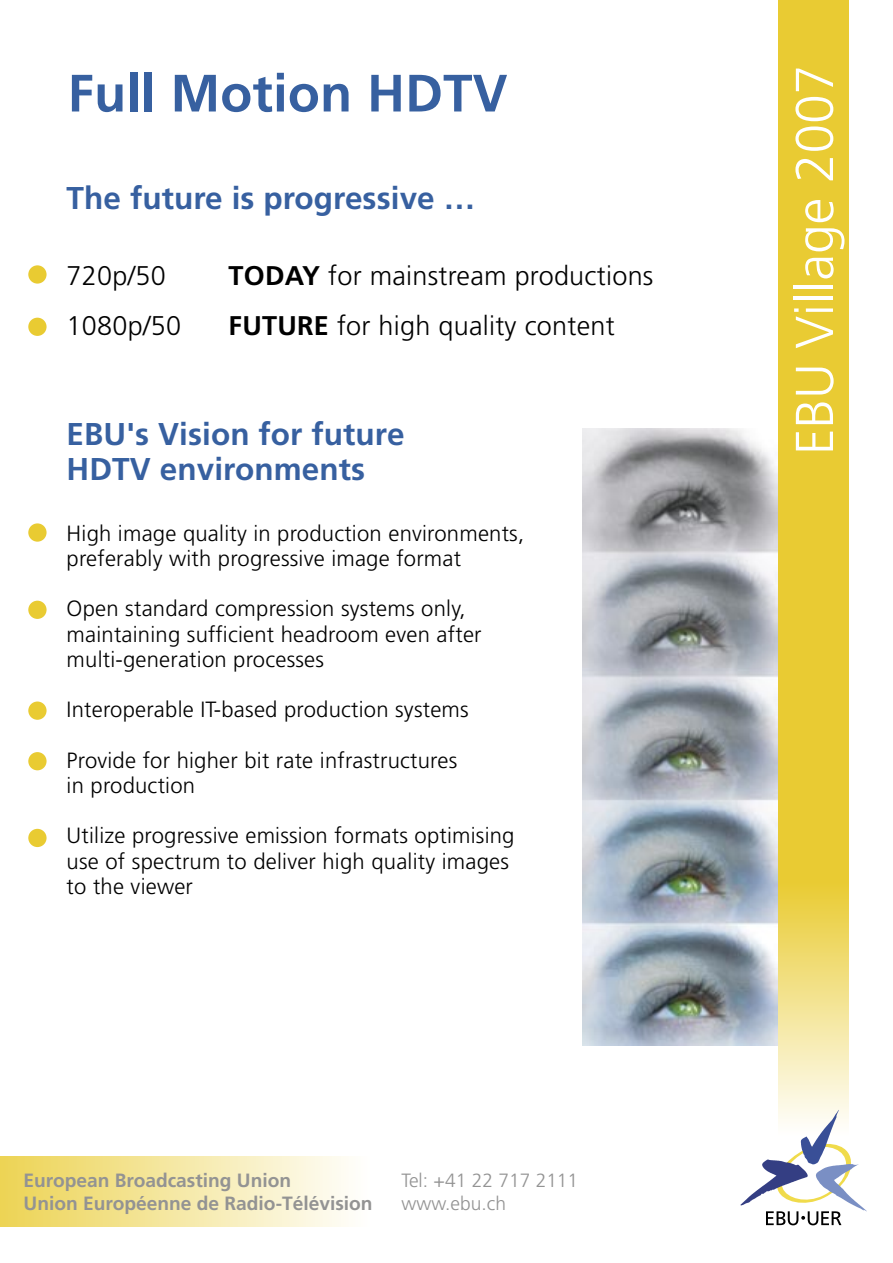
<style>
.page{position:relative;width:893px;height:1263px;background:#fff}
.page>*{position:absolute;margin:0;border:0;box-sizing:border-box;transform-origin:0 0}
.t1{font:300 53.25px "Frutiger";color:#fff}
.t2{font:700 52.5px "Frutiger";letter-spacing:.005em;color:#3760a0}
.t3{font:700 31.5px/34.5px "Frutiger";letter-spacing:.005em;color:#3760a0}
.t4{font:300 27px "Frutiger";letter-spacing:.01em;color:#000}
.t5{font:300 22.05px/25.2px "Frutiger";letter-spacing:.01em;color:#000}
.t6{font:700 19.2px "Frutiger";color:#939393}
.t7{font:300 19.2px "Frutiger";color:#939393}
.s1{font-weight:700}
</style>
<div class="page">
<div style="left:0;top:1156px;width:421px;height:70px;background:linear-gradient(to right,#edd456,#fff)"></div>
<svg style="left:778px;top:0;width:70px;height:1110px;background:#ebcf45"></svg>
<svg style="left:740px;top:1110px;width:127px;height:115px"></svg>
<img style="left:583px;top:428px;width:195px;height:617px">
<svg style="left:25px;top:262px;width:25px;height:25px"></svg>
<div style="left:22px;top:259px;width:31px;height:31px;border:6px solid #fff;border-radius:50%"></div>
<svg style="left:25px;top:315px;width:25px;height:24px"></svg>
<div style="left:22px;top:312px;width:31px;height:30px;border:6px solid #fff;border-radius:50%"></div>
<svg style="left:25px;top:749px;width:25px;height:24px"></svg>
<div style="left:22px;top:746px;width:31px;height:30px;border:6px solid #fff;border-radius:50%"></div>
<svg style="left:25px;top:826px;width:25px;height:24px"></svg>
<div style="left:22px;top:823px;width:31px;height:30px;border:6px solid #fff;border-radius:50%"></div>
<svg style="left:25px;top:520px;width:25px;height:25px"></svg>
<div style="left:22px;top:517px;width:31px;height:31px;border:6px solid #fff;border-radius:50%"></div>
<svg style="left:25px;top:598px;width:25px;height:24px"></svg>
<div style="left:22px;top:595px;width:31px;height:30px;border:6px solid #fff;border-radius:50%"></div>
<svg style="left:25px;top:698px;width:25px;height:25px"></svg>
<div style="left:22px;top:695px;width:31px;height:31px;border:6px solid #fff;border-radius:50%"></div>
<p class="t2" style="left:68px;top:62px;width:441px">Full Motion HDTV</p>
<p class="t3" style="left:67px;top:181px;width:410px">The future is progressive …</p>
<p class="t4" style="left:67px;top:260px;width:101px">720p/50</p>
<p class="t4" style="left:229px;top:260px;width:426px"><span class="s1">TODAY</span> for mainstream productions</p>
<p class="t4" style="left:67px;top:311px;width:116px">1080p/50</p>
<p class="t4" style="left:229px;top:311px;width:388px"><span class="s1">FUTURE</span> for high quality content</p>
<p class="t3" style="left:67px;top:417px;width:339px">EBU's Vision for future<br>HDTV environments</p>
<p class="t5" style="left:67px;top:521px;width:459px">High image quality in production environments, preferably with progressive image format</p>
<p class="t5" style="left:67px;top:597px;width:416px">Open standard compression systems only, maintaining sufficient headroom even after multi-generation processes</p>
<p class="t5" style="left:67px;top:697px;width:404px">Interoperable IT-based production systems</p>
<p class="t5" style="left:67px;top:748px;width:392px">Provide for higher bit rate infrastructures in production</p>
<p class="t5" style="left:67px;top:823px;width:449px">Utilize progressive emission formats optimising use of spectrum to deliver high quality images to the viewer</p>
<p class="t6" style="left:24px;top:1169px;width:269px">European Broadcasting Union</p>
<p class="t7" style="left:402px;top:1169px;width:178px">Tel: +41 22 717 2111</p>
<p class="t6" style="left:24px;top:1192px;width:351px">Union Européenne de Radio-Télévision</p>
<p class="t7" style="left:402px;top:1192px;width:106px">www.ebu.ch</p>
<p class="t1" style="left:784px;top:455px;width:392px;rotate:-90deg">EBU Village 2007</p>
</div>
